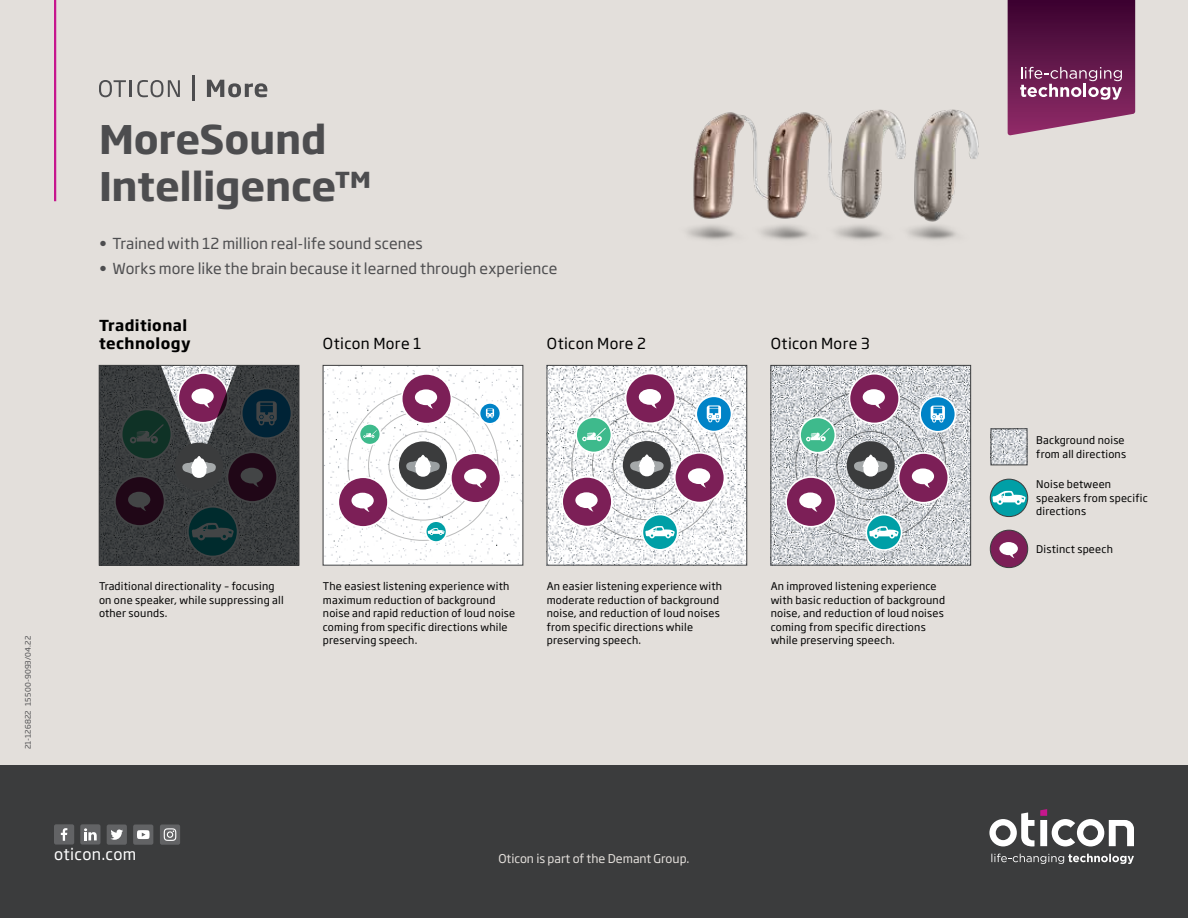
<style>
.page{position:relative;width:1188px;height:918px;background:#e3dfdb}
.page>*{position:absolute;margin:0;border:0;box-sizing:border-box;transform-origin:0 0}
.t1{font:700 39px/46.8px "Soho Gothic Pro";letter-spacing:-.005em;color:#4d4d4f}
.t2{font:15.75px "Soho Gothic Pro";letter-spacing:.025em;color:#fff}
.t3{font:15px "Soho Gothic Pro";letter-spacing:.005em;color:#4d4d4f}
.t4{font:15px "Soho Gothic Pro";letter-spacing:.025em;color:#000}
.t5{font:700 15px/18px "Soho Gothic Pro";letter-spacing:.025em;color:#000}
.t6{font:12px "Soho Gothic Pro";color:#e3dfdb}
.t7{font:10.5px/13.5px "Soho Gothic Pro";letter-spacing:.02em;color:#000}
.t8{font:7.5px "Soho Gothic Pro";letter-spacing:.025em;color:#4d4d4f}
</style>
<div class="page">
<div style="left:0;top:765px;width:1188px;height:153px;background:#3b3c3d"></div>
<hr style="left:54px;top:0;width:2px;height:201px;background:#c6168d">
<svg style="left:1008px;top:0;width:127px;height:136px;background:#73325e"></svg>
<svg style="left:101px;top:367px;width:196px;height:175px;background:#3f3f45"></svg>
<img style="left:101px;top:542px;width:196px;height:21px">
<div style="left:99px;top:365px;width:200px;height:200px;border:1px solid #3b3c3d"></div>
<img style="left:325px;top:367px;width:196px;height:175px">
<div style="left:389px;top:431px;width:68px;height:69px;border:1px solid #141718;border-radius:50%"></div>
<div style="left:399px;top:441px;width:48px;height:48px;background:#3b3c3d;border-radius:50%"></div>
<svg style="left:406px;top:455px;width:34px;height:22px"></svg>
<svg style="left:479px;top:402px;width:22px;height:23px"></svg>
<svg style="left:425px;top:520px;width:22px;height:22px"></svg>
<svg style="left:359px;top:423px;width:22px;height:23px"></svg>
<svg style="left:401px;top:373px;width:51px;height:52px;background:#b27d9d"></svg>
<svg style="left:337px;top:476px;width:52px;height:52px;background:#b47f9f"></svg>
<svg style="left:450px;top:452px;width:51px;height:52px;background:#b27c9d"></svg>
<img style="left:325px;top:542px;width:196px;height:21px">
<img style="left:549px;top:367px;width:196px;height:175px">
<div style="left:612px;top:431px;width:69px;height:69px;border:1px solid #141718;border-radius:50%"></div>
<div style="left:623px;top:441px;width:48px;height:48px;background:#3b3c3d;border-radius:50%"></div>
<svg style="left:630px;top:454px;width:34px;height:22px"></svg>
<svg style="left:695px;top:395px;width:37px;height:37px"></svg>
<svg style="left:625px;top:373px;width:51px;height:51px;background:#ad7798"></svg>
<svg style="left:561px;top:476px;width:52px;height:51px;background:#af7a9a"></svg>
<svg style="left:674px;top:452px;width:51px;height:51px;background:#ad7798"></svg>
<svg style="left:642px;top:514px;width:37px;height:28px"></svg>
<svg style="left:575px;top:416px;width:37px;height:37px"></svg>
<img style="left:549px;top:542px;width:196px;height:21px">
<div style="left:547px;top:365px;width:200px;height:200px;border:1px solid #3b3c3d"></div>
<img style="left:773px;top:367px;width:196px;height:196px">
<div style="left:836px;top:431px;width:69px;height:69px;border:1px solid #141718;border-radius:50%"></div>
<div style="left:847px;top:441px;width:48px;height:48px;background:#3b3c3d;border-radius:50%"></div>
<svg style="left:854px;top:455px;width:34px;height:22px"></svg>
<svg style="left:919px;top:396px;width:37px;height:37px"></svg>
<svg style="left:849px;top:373px;width:51px;height:51px;background:#a67192"></svg>
<svg style="left:785px;top:476px;width:52px;height:52px;background:#a87595"></svg>
<svg style="left:898px;top:452px;width:51px;height:52px;background:#a77293"></svg>
<svg style="left:865px;top:514px;width:37px;height:37px"></svg>
<svg style="left:799px;top:417px;width:37px;height:37px"></svg>
<div style="left:771px;top:365px;width:200px;height:200px;border:1px solid #3b3c3d"></div>
<img style="left:993px;top:431px;width:32px;height:32px">
<svg style="left:993px;top:431px;width:14px;height:15px"></svg>
<svg style="left:990px;top:479px;width:38px;height:31px"></svg>
<img style="left:994px;top:509px;width:30px;height:8px">
<div style="left:990px;top:479px;width:38px;height:38px;border:1px solid #3b3c3d;border-radius:50%"></div>
<svg style="left:990px;top:530px;width:38px;height:38px"></svg>
<div style="left:990px;top:530px;width:38px;height:38px;border:1px solid #3b3c3d;border-radius:50%"></div>
<svg style="left:989px;top:809px;width:145px;height:37px"></svg>
<svg style="left:991px;top:854px;width:143px;height:10px"></svg>
<div style="left:133px;top:825px;width:20px;height:19px;background:#626365;border-radius:2px"></div>
<svg style="left:137px;top:830px;width:13px;height:9px"></svg>
<div style="left:80px;top:824px;width:21px;height:20px;background:#626365;border-radius:2px"></div>
<svg style="left:84px;top:828px;width:13px;height:12px"></svg>
<div style="left:107px;top:825px;width:20px;height:19px;background:#626365;border-radius:2px"></div>
<svg style="left:110px;top:829px;width:13px;height:11px"></svg>
<div style="left:54px;top:824px;width:20px;height:20px;background:#626365;border-radius:2px"></div>
<svg style="left:61px;top:828px;width:6px;height:13px"></svg>
<div style="left:160px;top:825px;width:20px;height:19px;background:#626365;border-radius:2px"></div>
<svg style="left:164px;top:828px;width:12px;height:13px"></svg>
<svg style="left:99px;top:80px;width:81px;height:17px"></svg>
<hr style="left:193px;top:76px;width:2px;height:25px;background:#4d4d4f">
<svg style="left:207px;top:80px;width:60px;height:17px"></svg>
<img style="left:687px;top:109px;width:292px;height:131px">
<h1 class="t1" style="left:99px;top:114px;width:275px">MoreSound<br>Intelligence™</h1>
<h3 class="t3" style="left:99px;top:232px;width:325px">• Trained with 12 million real-life sound scenes</h3>
<h3 class="t3" style="left:99px;top:257px;width:460px">• Works more like the brain because it learned through experience</h3>
<h3 class="t5" style="left:99px;top:316px;width:93px">Traditional technology</h3>
<h3 class="t4" style="left:323px;top:332px;width:100px">Oticon More 1</h3>
<h3 class="t4" style="left:547px;top:332px;width:101px">Oticon More 2</h3>
<h3 class="t4" style="left:771px;top:332px;width:101px">Oticon More 3</h3>
<p class="t8" style="left:22px;top:749px;width:115px;rotate:-90deg">21-126822 15500-9093/04.22</p>
<p class="t7" style="left:99px;top:579px;width:186px">Traditional directionality – focusing on one speaker, while suppressing all other sounds.</p>
<p class="t7" style="left:323px;top:579px;width:194px">The easiest listening experience with maximum reduction of background noise and rapid reduction of loud noise coming from specific directions while preserving speech.</p>
<p class="t7" style="left:547px;top:579px;width:177px">An easier listening experience with moderate reduction of background noise, and reduction of loud noises from specific directions while preserving speech.</p>
<p class="t7" style="left:771px;top:579px;width:176px">An improved listening experience with basic reduction of background noise, and reduction of loud noises coming from specific directions while preserving speech.</p>
<h2 class="t2" style="left:54px;top:842px;width:84px">oticon.com</h2>
<p class="t6" style="left:498px;top:849px;width:193px">Oticon is part of the Demant Group.</p>
<p class="t7" style="left:1036px;top:433px;width:91px">Background noise from all directions</p>
<p class="t7" style="left:1036px;top:477px;width:113px">Noise between speakers from specific directions</p>
<p class="t7" style="left:1036px;top:542px;width:78px">Distinct speech</p>
</div>
